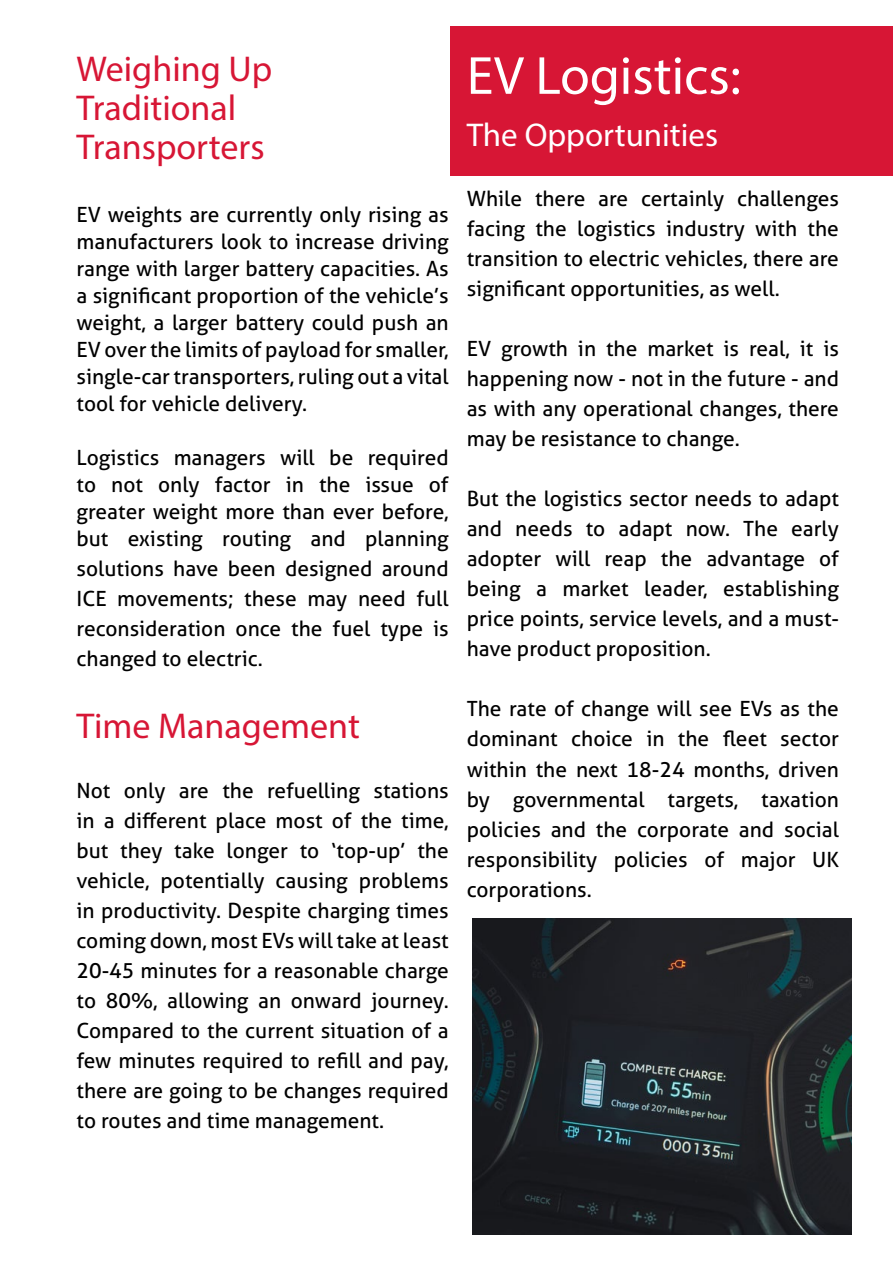
<style>
.page{position:relative;width:893px;height:1263px;background:#fff}
.page>*{position:absolute;margin:0;border:0;box-sizing:border-box;transform-origin:0 0}
.t1{font:54px "Myriad Pro";color:#fff}
.t2{font:36px/39px "Myriad Pro";color:#d71635}
.t3{font:33px "Myriad Pro";color:#fff}
.t4{font:21px/30px "Aller";color:#000;text-align:justify}
</style>
<div class="page">
<div style="left:450px;top:26px;width:443px;height:150px;background:#d71635"></div>
<img style="left:472px;top:918px;width:379px;height:316px">
<h2 class="t2" style="left:77px;top:48px;width:197px">Weighing Up<br>Traditional<br>Transporters</h2>
<p class="t4" style="left:77px;top:201px;width:374px;line-height:27px">EV weights are currently only rising as manufacturers look to increase driving range with larger battery capacities. As a significant proportion of the vehicle’s weight, a larger battery could push an EV over the limits of payload for smaller, single-car transporters, ruling out a vital tool for vehicle delivery.</p>
<p class="t4" style="left:77px;top:444px;width:374px;line-height:27px">Logistics managers will be required to not only factor in the issue of greater weight more than ever before, but existing routing and planning</p>
<p class="t4" style="left:77px;top:553px;width:374px">solutions have been designed around ICE movements; these may need full reconsideration once the fuel type is changed to electric.</p>
<h2 class="t2" style="left:77px;top:705px;width:285px">Time Management</h2>
<p class="t4" style="left:77px;top:775px;width:374px">Not only are the refuelling stations in a different place most of the time, but they take longer to ‘top-up’ the vehicle, potentially causing problems in productivity. Despite charging times coming down, most EVs will take at least 20-45 minutes for a reasonable charge to 80%, allowing an onward journey.<br>Compared to the current situation of a few minutes required to refill and pay, there are going to be changes required to routes and time management.</p>
<h1 class="t1" style="left:467px;top:42px;width:276px">EV Logistics:</h1>
<h3 class="t3" style="left:467px;top:115px;width:253px">The Opportunities</h3>
<p class="t4" style="left:467px;top:184px;width:374px">While there are certainly challenges facing the logistics industry with the transition to electric vehicles, there are significant opportunities, as well.</p>
<p class="t4" style="left:467px;top:334px;width:374px">EV growth in the market is real, it is happening now - not in the future - and as with any operational changes, there may be resistance to change.</p>
<p class="t4" style="left:467px;top:484px;width:374px">But the logistics sector needs to adapt and needs to adapt now. The early adopter will reap the advantage of being a market leader, establishing price points, service levels, and a must&shy;have product proposition.</p>
<p class="t4" style="left:467px;top:694px;width:374px">The rate of change will see EVs as the dominant choice in the fleet sector within the next 18-24 months, driven by governmental targets, taxation policies and the corporate and social responsibility policies of major UK corporations.</p>
</div>
